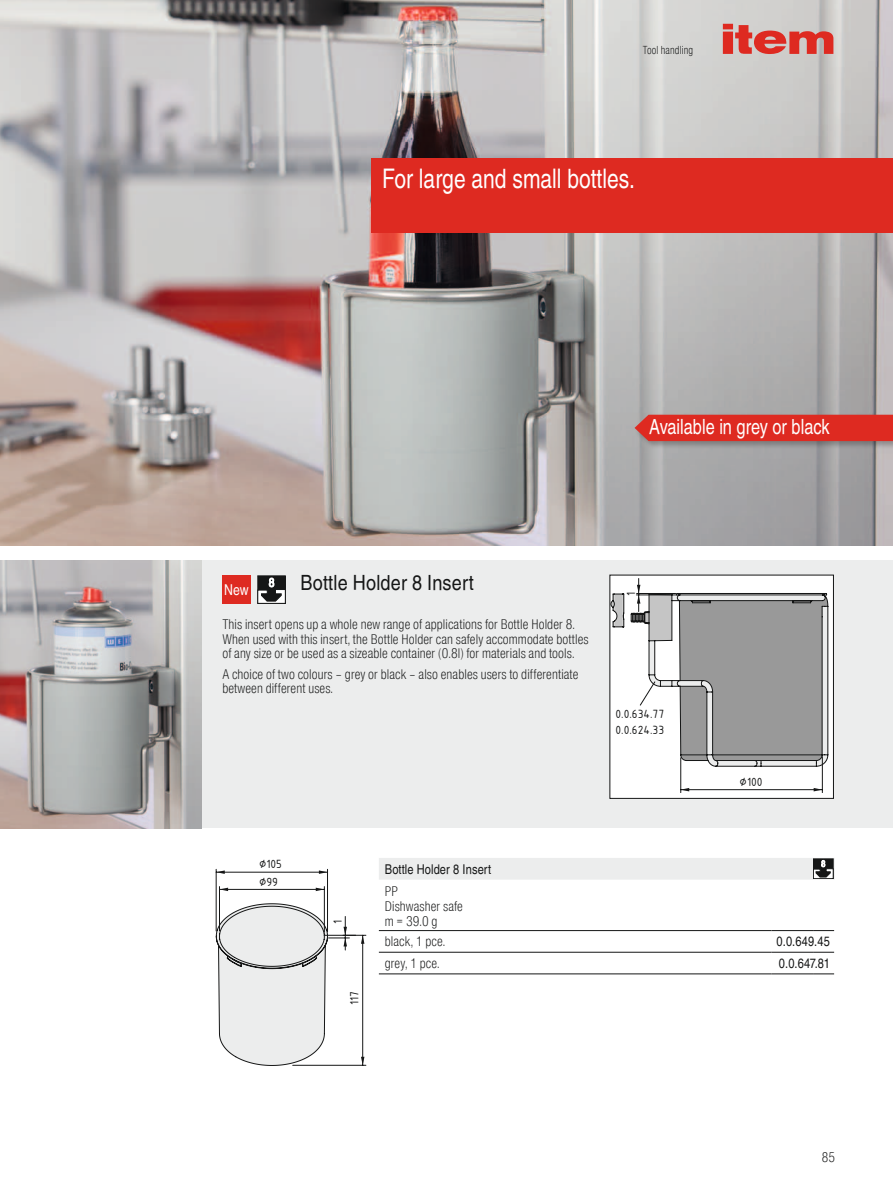
<style>
.page{position:relative;width:893px;height:1191px;background:#fff}
.page>*{position:absolute;margin:0;border:0;box-sizing:border-box;transform-origin:0 0}
.t1{font:27px "Nimbus Item Reg Con";color:#fff;scale:.95 1}
.t2{font:21px "Nimbus Item Reg Con";color:#fff;scale:.95 1}
.t3{font:21px "Nimbus Item Reg Con";letter-spacing:.01em;color:#151616;scale:1.05 1}
.t4{font:15px "Nimbus Item Reg Con";color:#fff}
.t5{font:13.5px/14.2px "Nimbus Item Lig Con";letter-spacing:.005em;color:#151616;scale:.96 1}
.t6{font:13.5px "Nimbus Item Reg Con";letter-spacing:.005em;color:#151616}
.t7{font:13.5px "Nimbus Item Lig Con";letter-spacing:.005em;color:#151616;scale:.95 1}
.t8{font:12.75px/15.3px "ISOCPEUR";color:#151616}
.t9{font:11.25px "Nimbus Item Lig Con";letter-spacing:.01em;color:#151616;scale:.9 1}
</style>
<div class="page">
<div style="left:0;top:560px;width:893px;height:268px;background:#eceded"></div>
<div style="left:257px;top:575px;width:29px;height:29px;border:1px solid #151616"></div>
<img style="left:0;top:0;width:893px;height:545px">
<div style="left:610px;top:575px;width:223px;height:223px;background:#fff"></div>
<svg style="left:681px;top:788px;width:8px;height:3px"></svg>
<svg style="left:814px;top:788px;width:8px;height:3px"></svg>
<hr style="left:680px;top:757px;width:1px;height:35px;background:#151616">
<hr style="left:822px;top:756px;width:1px;height:36px;background:#151616">
<hr style="left:681px;top:789px;width:141px;height:1px;background:#151616">
<svg style="left:612px;top:578px;width:216px;height:189px"></svg>
<img style="left:0;top:560px;width:201px;height:268px">
<svg style="left:723px;top:24px;width:110px;height:30px;background:#d6706a"></svg>
<hr style="left:379px;top:952px;width:392px;height:1px;background:#151616">
<hr style="left:771px;top:952px;width:42px;height:1px;background:#151616">
<svg style="left:813px;top:952px;width:21px;height:1px"></svg>
<hr style="left:379px;top:973px;width:392px;height:1px;background:#151616">
<hr style="left:771px;top:973px;width:42px;height:1px;background:#151616">
<svg style="left:813px;top:973px;width:21px;height:1px"></svg>
<hr style="left:379px;top:930px;width:392px;height:1px;background:#151616">
<hr style="left:771px;top:930px;width:42px;height:1px;background:#151616">
<svg style="left:813px;top:930px;width:21px;height:1px"></svg>
<svg style="left:217px;top:870px;width:8px;height:4px"></svg>
<svg style="left:319px;top:870px;width:8px;height:4px"></svg>
<hr style="left:216px;top:869px;width:1px;height:62px;background:#151616">
<hr style="left:327px;top:869px;width:1px;height:63px;background:#151616">
<hr style="left:216px;top:872px;width:111px;height:1px;background:#151616">
<svg style="left:220px;top:887px;width:8px;height:4px"></svg>
<svg style="left:316px;top:887px;width:8px;height:4px"></svg>
<hr style="left:219px;top:886px;width:1px;height:45px;background:#151616">
<hr style="left:324px;top:886px;width:1px;height:46px;background:#151616">
<hr style="left:219px;top:889px;width:105px;height:1px;background:#151616">
<hr style="left:324px;top:935px;width:42px;height:1px;background:#151616">
<hr style="left:293px;top:1065px;width:73px;height:1px;background:#151616">
<svg style="left:216px;top:903px;width:148px;height:162px"></svg>
<div style="left:222px;top:575px;width:28px;height:28px;background:#de2a21"></div>
<div style="left:634px;top:413px;width:259px;height:36px;background:#151616;opacity:.29"></div>
<div style="left:634px;top:415px;width:259px;height:26px;background:#de2a21"></div>
<div style="left:371px;top:158px;width:522px;height:75px;background:#de2a21"></div>
<svg style="left:257px;top:577px;width:29px;height:27px"></svg>
<div style="left:379px;top:858px;width:456px;height:21px;background:#eceded"></div>
<p class="t9" style="left:643px;top:44px;width:57px">Tool handling</p>
<h1 class="t1" style="left:382px;top:163px;width:268px">For large and small bottles.</h1>
<h2 class="t2" style="left:649px;top:414px;width:192px">Available in grey or black</h2>
<p class="t4" style="left:224px;top:580px;width:26px">New</p>
<h2 class="t3" style="left:301px;top:570px;width:167px">Bottle Holder 8 Insert</h2>
<p class="t5" style="left:222px;top:617px;width:383px">This insert opens up a whole new range of applications for Bottle Holder 8.<br>When used with this insert, the Bottle Holder can safely accommodate bottles of any size or be used as a sizeable container (0.8l) for materials and tools.</p>
<p class="t5" style="left:222px;top:667px;width:372px">A choice of two colours – grey or black – also enables users to differentiate between different uses.</p>
<p class="t8" style="left:623px;top:596px;width:6px;rotate:-90deg">1</p>
<p class="t8" style="left:259px;top:855px;width:25px;line-height:17.4px">⌀105 ⌀99</p>
<p class="t8" style="left:615px;top:706px;width:50px">0.0.634.77<br>0.0.624.33</p>
<p class="t8" style="left:740px;top:773px;width:25px">⌀100</p>
<p class="t8" style="left:329px;top:924px;width:6px;rotate:-90deg">1</p>
<p class="t8" style="left:346px;top:1005px;width:15px;rotate:-90deg">117</p>
<p class="t6" style="left:385px;top:860px;width:108px">Bottle Holder 8 Insert</p>
<p class="t5" style="left:385px;top:883px;width:83px;line-height:15.1px">PP<br>Dishwasher safe m = 39.0 g</p>
<p class="t5" style="left:385px;top:934px;width:64px">black, 1 pce.</p>
<p class="t6" style="left:777px;top:933px;width:55px">0.0.649.45</p>
<p class="t5" style="left:385px;top:956px;width:59px">grey, 1 pce.</p>
<p class="t6" style="left:779px;top:955px;width:52px">0.0.647.81</p>
<p class="t7" style="left:822px;top:1149px;width:15px">85</p>
</div>
